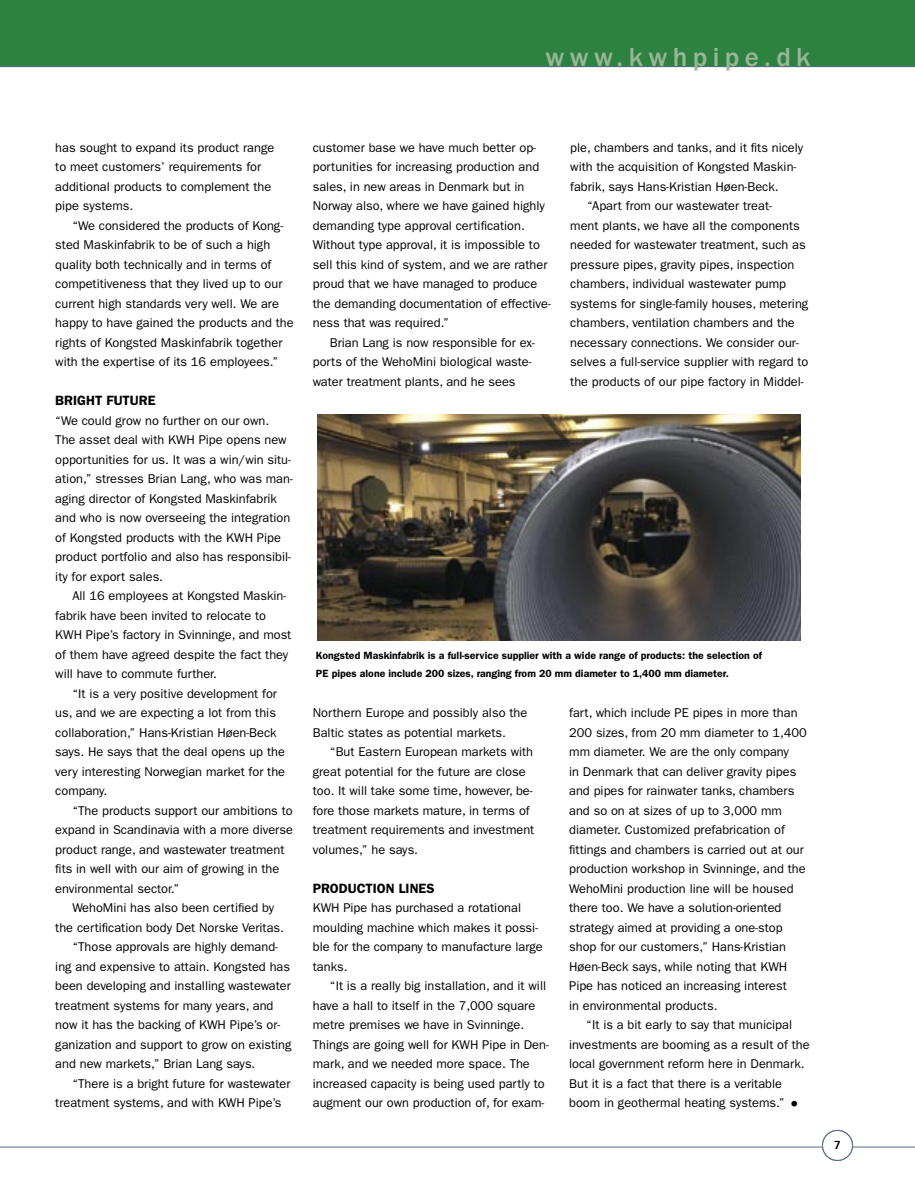
<style>
.page{position:relative;width:915px;height:1191px;background:#fff}
.page>*{position:absolute;margin:0;border:0;box-sizing:border-box;transform-origin:0 0}
.t1{font:33px "Franklin Gothic";color:#000}
.t2{font:500 27px "Franklin Gothic";letter-spacing:.2em;color:#99b794}
.t3{font:600 13.5px "Franklin Gothic";color:#000}
.t4{font:12.75px/19.5px "Franklin Gothic";color:#000}
.t5{font:800 12.75px "Rotis Sans Serif";color:#000}
.t6{font:600 10.5px/18px "Franklin Gothic";color:#000}
</style>
<div class="page">
<div style="left:0;top:0;width:914px;height:67px;background:#2e8241"></div>
<hr style="left:0;top:66px;width:914px;height:1px;background:#566b87">
<hr style="left:0;top:1146px;width:914px;height:1px;background:#566b87">
<img style="left:317px;top:415px;width:483px;height:225px">
<div style="left:822px;top:1130px;width:30px;height:30px;background:#fff;border-radius:50%"></div>
<div style="left:821px;top:1130px;width:31px;height:30px;border:1px solid #566b87;border-radius:50%"></div>
<h2 class="t2" style="left:545px;top:42px;width:266px">www.kwhpipe.dk</h2>
<p class="t4" style="left:55px;top:138px;width:220px">has sought to expand its product range to meet customers’ requirements for additional products to complement the pipe systems.</p>
<p class="t4" style="left:55px;top:216px;width:240px;text-indent:17px">“We considered the products of Kong&shy;sted Maskinfabrik to be of such a high quality both technically and in terms of competitiveness that they lived up to our current high standards very well. We are happy to have gained the products and the rights of Kongsted Maskinfabrik together with the expertise of its 16 employees.”</p>
<p class="t3" style="left:55px;top:392px;width:102px">BRIGHT FUTURE</p>
<p class="t4" style="left:55px;top:411px;width:239px">“We could grow no further on our own.<br>The asset deal with KWH Pipe opens new opportunities for us. It was a win/win situ&shy;ation,” stresses Brian Lang, who was man&shy;aging director of Kongsted Maskinfabrik and who is now overseeing the integration of Kongsted products with the KWH Pipe product portfolio and also has responsibil&shy;ity for export sales.</p>
<p class="t4" style="left:55px;top:586px;width:237px;text-indent:17px">All 16 employees at Kongsted Maskin&shy;fabrik have been invited to relocate to KWH Pipe’s factory in Svinninge, and most of them have agreed despite the fact they will have to commute further.</p>
<p class="t4" style="left:55px;top:684px;width:231px;text-indent:17px">“It is a very positive development for us, and we are expecting a lot from this collaboration,” Hans-Kristian Høen-Beck says. He says that the deal opens up the very interesting Norwegian market for the company.</p>
<p class="t4" style="left:55px;top:801px;width:239px;text-indent:17px">“The products support our ambitions to expand in Scandinavia with a more diverse product range, and wastewater treatment fits in well with our aim of growing in the environmental sector.”</p>
<p class="t4" style="left:72px;top:898px;width:203px">WehoMini has also been certified by</p>
<p class="t4" style="left:55px;top:918px;width:230px">the certification body Det Norske Veritas.</p>
<p class="t4" style="left:72px;top:937px;width:207px">“Those approvals are highly demand-</p>
<p class="t4" style="left:55px;top:957px;width:236px">ing and expensive to attain. Kongsted has</p>
<p class="t4" style="left:55px;top:976px;width:237px">been developing and installing wastewater</p>
<p class="t4" style="left:55px;top:996px;width:220px">treatment systems for many years, and</p>
<p class="t4" style="left:55px;top:1015px;width:226px">now it has the backing of KWH Pipe’s or-</p>
<p class="t4" style="left:55px;top:1035px;width:238px">ganization and support to grow on existing</p>
<p class="t4" style="left:55px;top:1054px;width:201px">and new markets,” Brian Lang says.</p>
<p class="t4" style="left:72px;top:1074px;width:219px">“There is a bright future for wastewater</p>
<p class="t4" style="left:55px;top:1093px;width:228px">treatment systems, and with KWH Pipe’s</p>
<p class="t4" style="left:313px;top:138px;width:239px">customer base we have much better op&shy;portunities for increasing production and sales, in new areas in Denmark but in Norway also, where we have gained highly demanding type approval certification.<br>Without type approval, it is impossible to sell this kind of system, and we are rather proud that we have managed to produce the demanding documentation of effective&shy;ness that was required.”</p>
<p class="t4" style="left:313px;top:333px;width:224px;text-indent:17px">Brian Lang is now responsible for ex&shy;ports of the WehoMini biological waste&shy;water treatment plants, and he sees</p>
<p class="t4" style="left:570px;top:138px;width:234px">ple, chambers and tanks, and it fits nicely</p>
<p class="t4" style="left:570px;top:157px;width:227px">with the acquisition of Kongsted Maskin-</p>
<p class="t4" style="left:570px;top:177px;width:210px">fabrik, says Hans-Kristian Høen-Beck.</p>
<p class="t4" style="left:587px;top:196px;width:186px">“Apart from our wastewater treat-</p>
<p class="t4" style="left:570px;top:216px;width:231px">ment plants, we have all the components</p>
<p class="t4" style="left:570px;top:235px;width:237px">needed for wastewater treatment, such as</p>
<p class="t4" style="left:570px;top:255px;width:225px">pressure pipes, gravity pipes, inspection</p>
<p class="t4" style="left:570px;top:274px;width:217px">chambers, individual wastewater pump</p>
<p class="t4" style="left:570px;top:294px;width:239px">systems for single-family houses, metering</p>
<p class="t4" style="left:570px;top:313px;width:226px">chambers, ventilation chambers and the</p>
<p class="t4" style="left:570px;top:333px;width:230px">necessary connections. We consider our-</p>
<p class="t4" style="left:570px;top:352px;width:240px">selves a full-service supplier with regard to</p>
<p class="t4" style="left:570px;top:372px;width:235px">the products of our pipe factory in Middel-</p>
<p class="t6" style="left:316px;top:646px;width:447px">Kongsted Maskinfabrik is a full-service supplier with a wide range of products: the selection of<br>PE pipes alone include 200 sizes, ranging from 20 mm diameter to 1,400 mm diameter.</p>
<p class="t4" style="left:313px;top:703px;width:216px">Northern Europe and possibly also the<br>Baltic states as potential markets.</p>
<p class="t4" style="left:313px;top:742px;width:223px;text-indent:17px">“But Eastern European markets with great potential for the future are close too. It will take some time, however, be&shy;fore those markets mature, in terms of treatment requirements and investment volumes,” he says.</p>
<p class="t3" style="left:313px;top:880px;width:123px">PRODUCTION LINES</p>
<p class="t4" style="left:313px;top:898px;width:231px">KWH Pipe has purchased a rotational moulding machine which makes it possi&shy;ble for the company to manufacture large tanks.</p>
<p class="t4" style="left:313px;top:976px;width:237px;text-indent:17px">“It is a really big installation, and it will have a hall to itself in the 7,000 square metre premises we have in Svinninge.<br>Things are going well for KWH Pipe in Den&shy;mark, and we needed more space. The increased capacity is being used partly to augment our own production of, for exam-</p>
<p class="t4" style="left:569px;top:703px;width:239px">fart, which include PE pipes in more than 200 sizes, from 20 mm diameter to 1,400 mm diameter. We are the only company<br>in Denmark that can deliver gravity pipes and pipes for rainwater tanks, chambers and so on at sizes of up to 3,000 mm diameter. Customized prefabrication of fittings and chambers is carried out at our production workshop in Svinninge, and the WehoMini production line will be housed there too. We have a solution-oriented strategy aimed at providing a one-stop shop for our customers,” Hans-Kristian Høen-Beck says, while noting that KWH Pipe has noticed an increasing interest<br>in environmental products.</p>
<p class="t4" style="left:569px;top:1015px;width:242px;text-indent:17px">“It is a bit early to say that municipal investments are booming as a result of the local government reform here in Denmark.<br>But it is a fact that there is a veritable boom in geothermal heating systems.”</p>
<h1 class="t1" style="left:784px;top:1084px;width:21px">•</h1>
<p class="t5" style="left:833px;top:1136px;width:9px">7</p>
</div>
